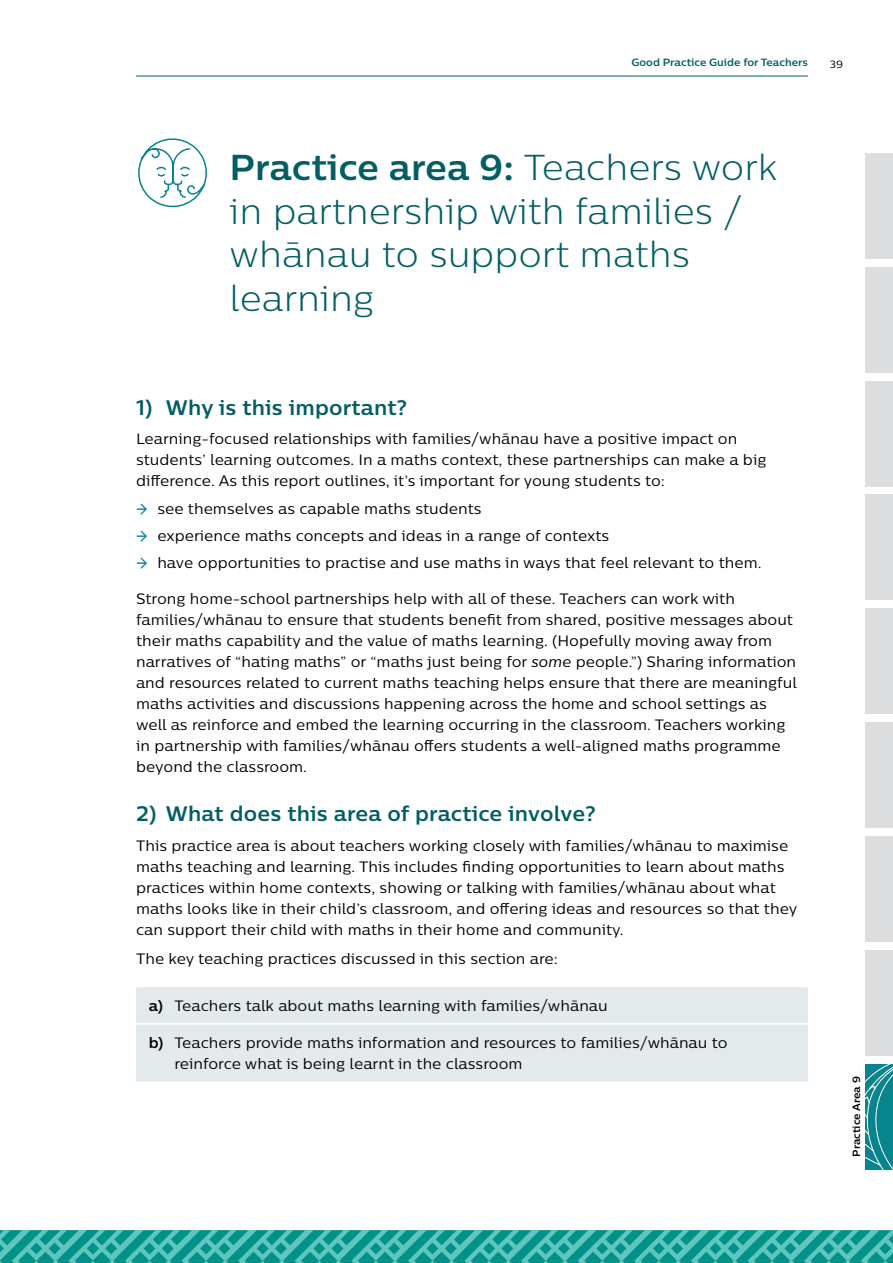
<style>
.page{position:relative;width:893px;height:1263px;background:#fff}
.page>*{position:absolute;margin:0;border:0;box-sizing:border-box;transform-origin:0 0}
.H1_headings{font:300 36px/43.5px "Centrale Sans";color:#035e63}
.H3_number_tab{font:700 21px "Centrale Sans";letter-spacing:.01em;color:#035e63}
.Body_copy{font:15px/21px "Centrale Sans";color:#000}
.Body_copy_before{font:15px/21px "Centrale Sans";color:#000}
.t1{font:700 10.5px "Centrale Sans";color:#035e63}
.t2{font:700 10.5px "Centrale Sans";color:#000}
.t3{font:10.5px "Centrale Sans";color:#000}
.s1{font-weight:700}
.s2{font-weight:500;color:#08848f}
.s3{font-style:italic}
</style>
<div class="page">
<hr style="left:136px;top:76px;width:672px;height:1px;background:#035e63">
<svg style="left:0;top:1230px;width:893px;height:33px"></svg>
<div style="left:865px;top:153px;width:28px;height:106px;background:#dcddde"></div>
<div style="left:865px;top:381px;width:28px;height:105px;background:#dcddde"></div>
<div style="left:865px;top:495px;width:28px;height:105px;background:#dcddde"></div>
<div style="left:865px;top:267px;width:28px;height:106px;background:#dcddde"></div>
<div style="left:865px;top:608px;width:28px;height:106px;background:#dcddde"></div>
<div style="left:865px;top:722px;width:28px;height:106px;background:#dcddde"></div>
<div style="left:865px;top:836px;width:28px;height:106px;background:#dcddde"></div>
<div style="left:865px;top:950px;width:28px;height:105px;background:#dcddde"></div>
<svg style="left:865px;top:1064px;width:28px;height:105px"></svg>
<div style="left:136px;top:987px;width:672px;height:94px;background:#e4eaec"></div>
<hr style="left:136px;top:1023px;width:672px;height:1px;background:#fff">
<svg style="left:138px;top:138px;width:69px;height:70px"></svg>
<p class="t1" style="left:632px;top:56px;width:178px">Good Practice Guide for Teachers</p>
<p class="t3" style="left:830px;top:57px;width:15px">39</p>
<h1 class="H1_headings" style="left:230px;top:145px;width:549px"><span class="s1">Practice area 9:</span> Teachers work in partnership with families / whānau to support maths learning</h1>
<h3 class="H3_number_tab" style="left:136px;top:394px;width:273px">1) Why is this important?</h3>
<p class="Body_copy_before" style="left:136px;top:428px;width:632px">Learning-focused relationships with families/whānau have a positive impact on students’ learning outcomes. In a maths context, these partnerships can make a big difference. As this report outlines, it’s important for young students to:</p>
<p class="Body_copy" style="left:136px;top:497px;width:347px"><span class="s2">→</span> see themselves as capable maths students</p>
<p class="Body_copy" style="left:136px;top:525px;width:475px"><span class="s2">→</span> experience maths concepts and ideas in a range of contexts</p>
<p class="Body_copy" style="left:136px;top:552px;width:627px"><span class="s2">→</span> have opportunities to practise and use maths in ways that feel relevant to them.</p>
<p class="Body_copy" style="left:136px;top:588px;width:662px">Strong home-school partnerships help with all of these. Teachers can work with families/whānau to ensure that students benefit from shared, positive messages about their maths capability and the value of maths learning. (Hopefully moving away from narratives of “hating maths” or “maths just being for <span class="s3">some</span> people.”) Sharing information and resources related to current maths teaching helps ensure that there are meaningful maths activities and discussions happening across the home and school settings as well as reinforce and embed the learning occurring in the classroom. Teachers working in partnership with families/whānau offers students a well-aligned maths programme beyond the classroom.</p>
<h3 class="H3_number_tab" style="left:136px;top:800px;width:461px">2) What does this area of practice involve?</h3>
<p class="Body_copy" style="left:136px;top:834px;width:663px">This practice area is about teachers working closely with families/whānau to maximise maths teaching and learning. This includes finding opportunities to learn about maths practices within home contexts, showing or talking with families/whānau about what maths looks like in their child’s classroom, and offering ideas and resources so that they can support their child with maths in their home and community.</p>
<p class="Body_copy" style="left:136px;top:948px;width:423px">The key teaching practices discussed in this section are:</p>
<p class="Body_copy" style="left:149px;top:995px;width:460px"><span class="s1">a)</span> Teachers talk about maths learning with families/whānau</p>
<p class="Body_copy" style="left:174px;top:1032px;width:555px;text-indent:-26px"><span class="s1">b)</span> Teachers provide maths information and resources to families/whānau to reinforce what is being learnt in the classroom</p>
<p class="t2" style="left:850px;top:1157px;width:82px;rotate:-90deg">Practice Area 9</p>
</div>
